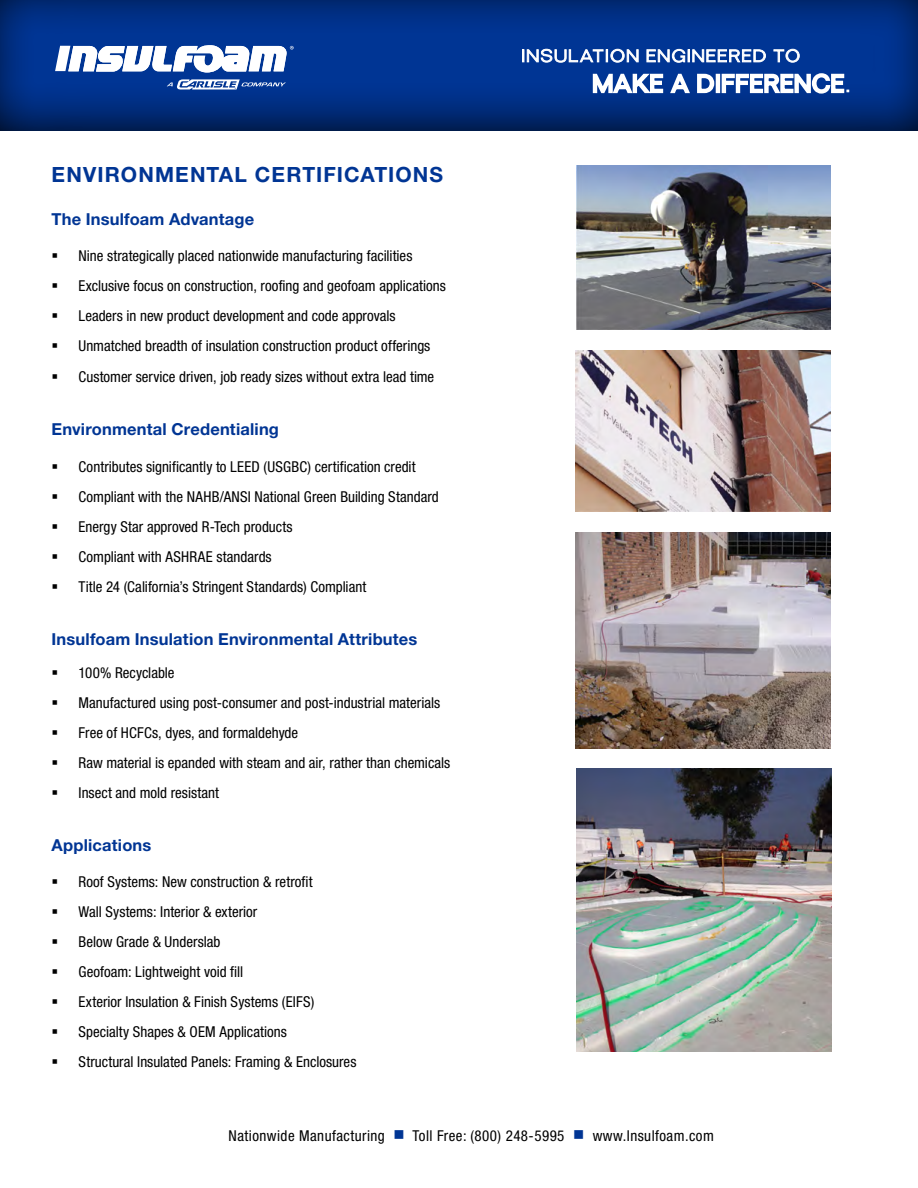
<style>
.page{position:relative;width:918px;height:1188px;background:#fff}
.page>*{position:absolute;margin:0;border:0;box-sizing:border-box;transform-origin:0 0}
.t1{font:700 21px "Helvetica Neue";letter-spacing:.05em;color:#003594}
.t2{font:700 16.5px "Helvetica Neue";letter-spacing:.01em;color:#003594}
.t3{font:condensed 15px/30px "Helvetica Neue";color:#000}
.t4{font:condensed 15px "Helvetica Neue";letter-spacing:.03em;color:#000}
.s1{color:#003594}
</style>
<div class="page">
<svg style="left:0;top:0;width:918px;height:131px;background:#002e81"></svg>
<img style="left:576px;top:166px;width:255px;height:164px">
<img style="left:575px;top:350px;width:256px;height:162px">
<img style="left:575px;top:532px;width:256px;height:216px">
<img style="left:576px;top:769px;width:256px;height:283px">
<svg style="left:55px;top:45px;width:239px;height:27px"></svg>
<svg style="left:167px;top:79px;width:119px;height:10px"></svg>
<svg style="left:522px;top:49px;width:327px;height:48px"></svg>
<h1 class="t1" style="left:52px;top:162px;width:393px">ENVIRONMENTAL CERTIFICATIONS</h1>
<p class="t2" style="left:52px;top:208px;width:204px">The Insulfoam Advantage</p>
<p class="t3" style="left:79px;top:240px;width:369px">Nine strategically placed nationwide manufacturing facilities Exclusive focus on construction, roofing and geofoam applications Leaders in new product development and code approvals Unmatched breadth of insulation construction product offerings</p>
<p class="t3" style="left:79px;top:362px;width:357px">Customer service driven, job ready sizes without extra lead time</p>
<p class="t2" style="left:52px;top:419px;width:229px">Environmental Credentialing</p>
<p class="t3" style="left:79px;top:451px;width:362px">Contributes significantly to LEED (USGBC) certification credit Compliant with the NAHB/ANSI National Green Building Standard Energy Star approved R-Tech products<br>Compliant with ASHRAE standards<br>Title 24 (California’s Stringent Standards) Compliant</p>
<p class="t2" style="left:52px;top:629px;width:367px">Insulfoam Insulation Environmental Attributes</p>
<p class="t3" style="left:79px;top:657px;width:373px">100% Recyclable<br>Manufactured using post-consumer and post-industrial materials Free of HCFCs, dyes, and formaldehyde<br>Raw material is epanded with steam and air, rather than chemicals Insect and mold resistant</p>
<p class="t2" style="left:52px;top:835px;width:101px">Applications</p>
<p class="t3" style="left:79px;top:867px;width:279px">Roof Systems: New construction &amp; retrofit<br>Wall Systems: Interior &amp; exterior<br>Below Grade &amp; Underslab<br>Geofoam: Lightweight void fill<br>Exterior Insulation &amp; Finish Systems (EIFS)<br>Specialty Shapes &amp; OEM Applications<br>Structural Insulated Panels: Framing &amp; Enclosures</p>
<p class="t4" style="left:229px;top:1127px;width:487px">Nationwide Manufacturing <span class="s1">■</span> Toll Free: (800) 248-5995 <span class="s1">■</span> www.Insulfoam.com</p>
</div>
